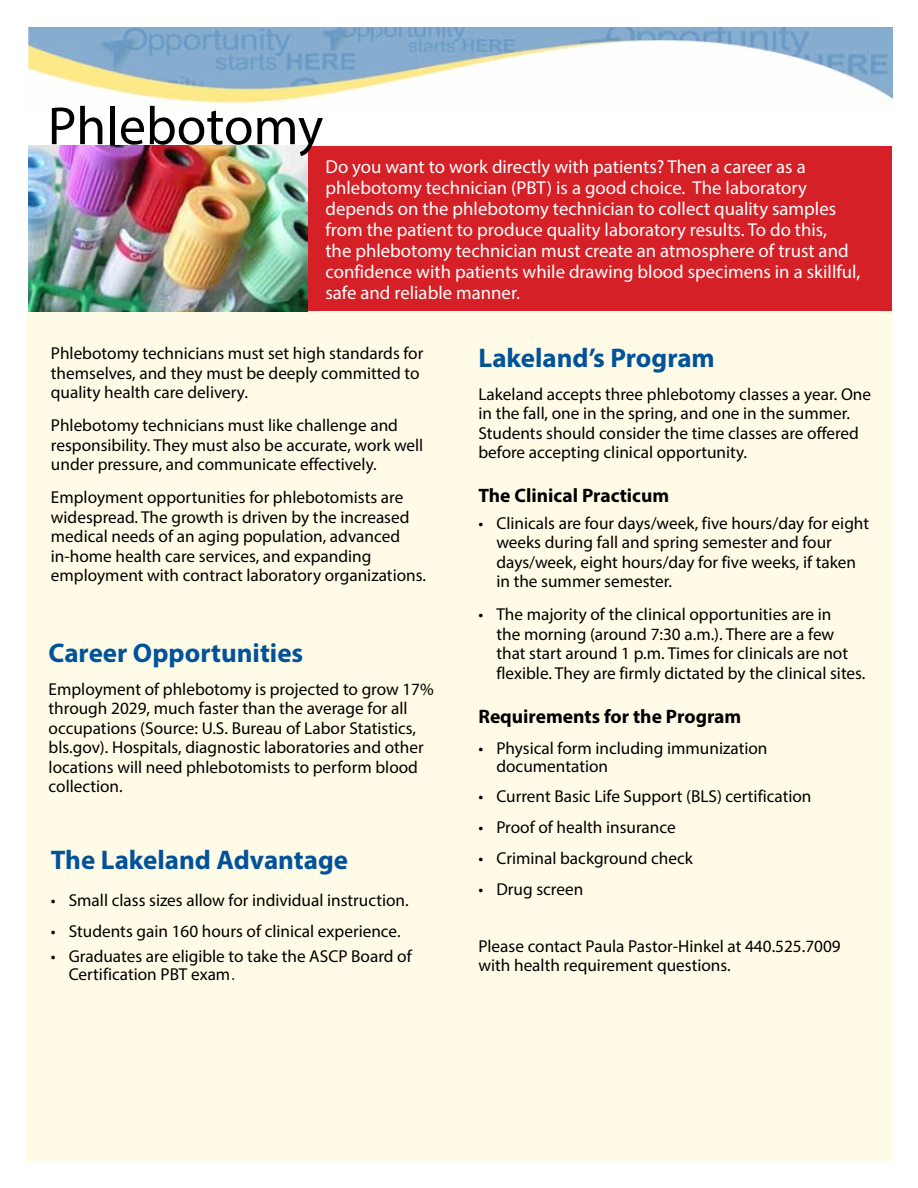
<style>
.page{position:relative;width:918px;height:1188px;background:#fff}
.page>*{position:absolute;margin:0;border:0;box-sizing:border-box;transform-origin:0 0}
.t1{font:54px "Myriad Pro";color:#000}
.t2{font:700 27px "Myriad Pro";color:#00539b}
.t3{font:700 19.5px "Myriad Pro";color:#000}
.t4{font:18.75px/21px "Myriad Pro";color:#fff}
.t5{font:17.25px/19.5px "Myriad Pro";color:#000}
.s1{font-family:"Times"}
</style>
<div class="page">
<div style="left:26px;top:311px;width:866px;height:850px;background:#fffbe6"></div>
<div style="left:28px;top:146px;width:864px;height:165px;background:#d52027"></div>
<img style="left:28px;top:27px;width:864px;height:79px">
<img style="left:28px;top:145px;width:280px;height:167px">
<h1 class="t1" style="left:48px;top:93px;width:277px">Phlebotomy</h1>
<p class="t4" style="left:325px;top:156px;width:536px">Do you want to work directly with patients? Then a career as a phlebotomy technician (PBT) is a good choice. The laboratory depends on the phlebotomy technician to collect quality samples from the patient to produce quality laboratory results. To do this,<br>the phlebotomy technician must create an atmosphere of trust and confidence with patients while drawing blood specimens in a skillful, safe and reliable manner.</p>
<p class="t5" style="left:51px;top:343px;width:374px">Phlebotomy technicians must set high standards for themselves, and they must be deeply committed to quality health care delivery.</p>
<p class="t5" style="left:51px;top:415px;width:374px">Phlebotomy technicians must like challenge and responsibility. They must also be accurate, work well under pressure, and communicate effectively.</p>
<p class="t5" style="left:51px;top:487px;width:377px">Employment opportunities for phlebotomists are widespread. The growth is driven by the increased medical needs of an aging population, advanced in-home health care services, and expanding employment with contract laboratory organizations.</p>
<h2 class="t2" style="left:49px;top:635px;width:256px">Career Opportunities</h2>
<p class="t5" style="left:49px;top:679px;width:387px">Employment of phlebotomy is projected to grow 17% through 2029, much faster than the average for all occupations (Source: U.S. Bureau of Labor Statistics, bls.gov). Hospitals, diagnostic laboratories and other locations will need phlebotomists to perform blood collection.</p>
<h2 class="t2" style="left:51px;top:842px;width:299px">The Lakeland Advantage</h2>
<p class="t5" style="left:51px;top:890px;width:360px">• Small class sizes allow for individual instruction.</p>
<p class="t5" style="left:51px;top:921px;width:351px">• Students gain 160 hours of clinical experience.</p>
<p class="t5" style="left:69px;top:946px;width:345px;line-height:18px;text-indent:-18px">• Graduates are eligible to take the ASCP Board of<br>Certification PBT exam<span class="s1">.</span></p>
<h2 class="t2" style="left:478px;top:340px;width:238px">Lakeland’s Program</h2>
<p class="t5" style="left:478px;top:384px;width:394px">Lakeland accepts three phlebotomy classes a year. One in the fall, one in the spring, and one in the summer.<br>Students should consider the time classes are offered before accepting clinical opportunity.</p>
<p class="t3" style="left:478px;top:483px;width:192px">The Clinical Practicum</p>
<p class="t5" style="left:496px;top:513px;width:374px;text-indent:-18px">• Clinicals are four days/week, five hours/day for eight weeks during fall and spring semester and four days/week, eight hours/day for five weeks, if taken in the summer semester.</p>
<p class="t5" style="left:496px;top:604px;width:371px;text-indent:-18px">• The majority of the clinical opportunities are in<br>the morning (around 7:30 a.m.). There are a few that start around 1 p.m. Times for clinicals are not flexible. They are firmly dictated by the clinical sites.</p>
<p class="t3" style="left:478px;top:704px;width:264px">Requirements for the Program</p>
<p class="t5" style="left:496px;top:739px;width:273px;line-height:18px;text-indent:-18px">• Physical form including immunization documentation</p>
<p class="t5" style="left:478px;top:787px;width:335px">• Current Basic Life Support (BLS) certification</p>
<p class="t5" style="left:478px;top:817px;width:199px">• Proof of health insurance</p>
<p class="t5" style="left:478px;top:848px;width:216px">• Criminal background check</p>
<p class="t5" style="left:478px;top:879px;width:106px">• Drug screen</p>
<p class="t5" style="left:478px;top:936px;width:364px">Please contact Paula Pastor-Hinkel at 440.525.7009 with health requirement questions.</p>
</div>
